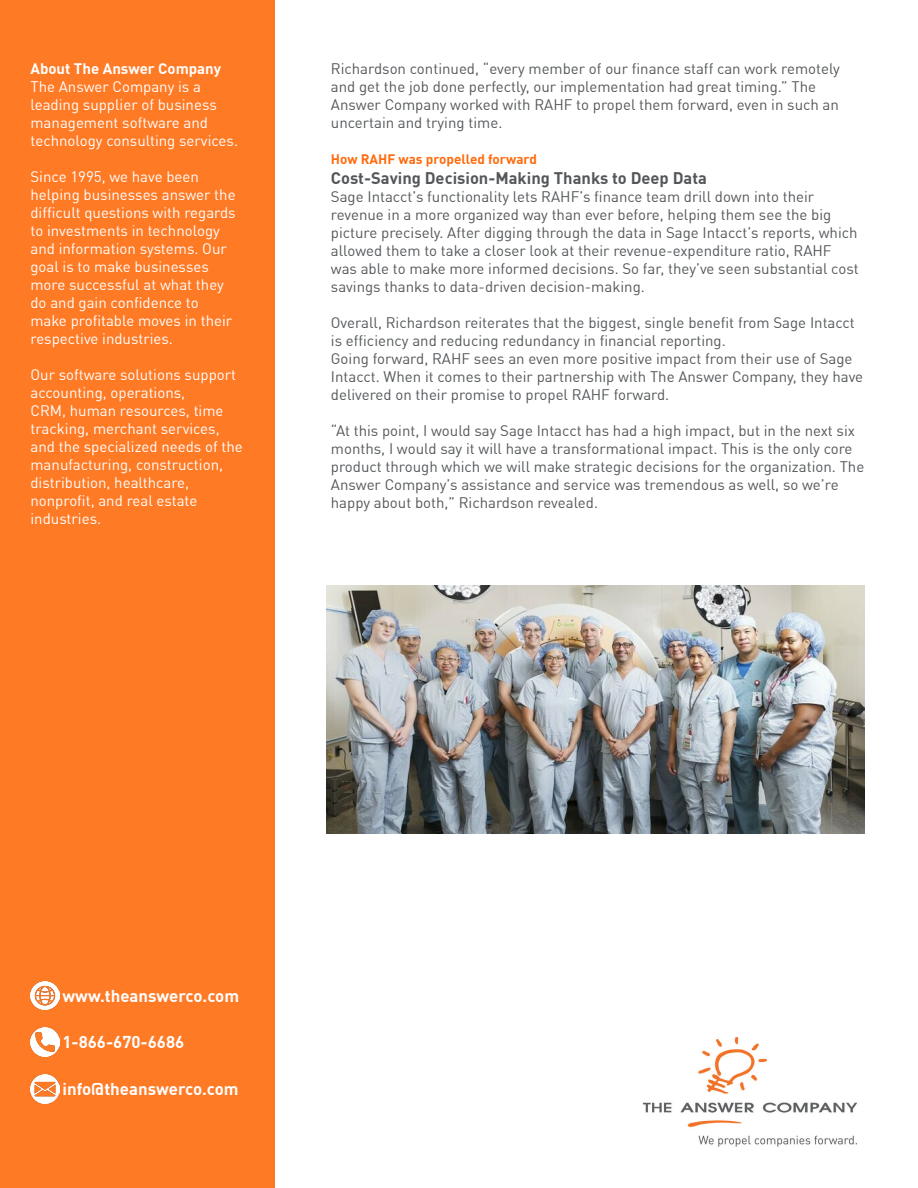
<style>
.page{position:relative;width:918px;height:1188px;background:#fff}
.page>*{position:absolute;margin:0;border:0;box-sizing:border-box;transform-origin:0 0}
.t1{font:700 16.8px "DIN Offc";color:#fff}
.t2{font:700 16.5px "DIN Offc";color:#54575a}
.t3{font:15px/18px "DIN Offc";color:#54575a}
.t4{font:15px/18px "DIN Offc";color:#fff}
.t5{font:700 15px "DIN Offc";color:#fff}
.t6{font:700 13.5px "DIN Offc";color:#ff6b0d}
</style>
<div class="page">
<div style="left:0;top:0;width:275px;height:1188px;background:#ff7a25"></div>
<img style="left:30px;top:981px;width:29px;height:29px">
<img style="left:31px;top:1028px;width:28px;height:28px">
<img style="left:30px;top:1074px;width:29px;height:29px">
<img style="left:642px;top:1036px;width:215px;height:111px">
<img style="left:326px;top:585px;width:538px;height:248px">
<p class="t5" style="left:30px;top:59px;width:192px">About The Answer Company</p>
<p class="t4" style="left:30px;top:78px;width:209px">The Answer Company is a leading supplier of business management software and technology consulting services.</p>
<p class="t4" style="left:30px;top:168px;width:207px">Since 1995, we have been helping businesses answer the difficult questions with regards to investments in technology and information systems. Our goal is to make businesses more successful at what they do and gain confidence to make profitable moves in their respective industries.</p>
<p class="t4" style="left:30px;top:366px;width:214px">Our software solutions support accounting, operations,<br>CRM, human resources, time tracking, merchant services, and the specialized needs of the manufacturing, construction, distribution, healthcare, nonprofit, and real estate industries.</p>
<p class="t3" style="left:331px;top:59px;width:510px">Richardson continued, “every member of our finance staff can work remotely and get the job done perfectly, our implementation had great timing.” The Answer Company worked with RAHF to propel them forward, even in such an uncertain and trying time.</p>
<p class="t6" style="left:331px;top:150px;width:208px">How RAHF was propelled forward</p>
<p class="t2" style="left:331px;top:167px;width:378px">Cost-Saving Decision-Making Thanks to Deep Data</p>
<p class="t3" style="left:331px;top:187px;width:529px">Sage Intacct’s functionality lets RAHF’s finance team drill down into their revenue in a more organized way than ever before, helping them see the big picture precisely. After digging through the data in Sage Intacct’s reports, which allowed them to take a closer look at their revenue-expenditure ratio, RAHF was able to make more informed decisions. So far, they’ve seen substantial cost savings thanks to data-driven decision-making.</p>
<p class="t3" style="left:331px;top:313px;width:526px">Overall, Richardson reiterates that the biggest, single benefit from Sage Intacct is efficiency and reducing redundancy in financial reporting.</p>
<p class="t3" style="left:331px;top:349px;width:534px">Going forward, RAHF sees an even more positive impact from their use of Sage<br>Intacct. When it comes to their partnership with The Answer Company, they have delivered on their promise to propel RAHF forward.</p>
<p class="t3" style="left:331px;top:421px;width:535px">“At this point, I would say Sage Intacct has had a high impact, but in the next six months, I would say it will have a transformational impact. This is the only core product through which we will make strategic decisions for the organization. The Answer Company’s assistance and service was tremendous as well, so we’re happy about both,” Richardson revealed.</p>
<p class="t1" style="left:62px;top:985px;width:178px">www.theanswerco.com</p>
<p class="t1" style="left:62px;top:1031px;width:123px">1-866-670-6686</p>
<p class="t1" style="left:62px;top:1078px;width:178px">info@theanswerco.com</p>
</div>
